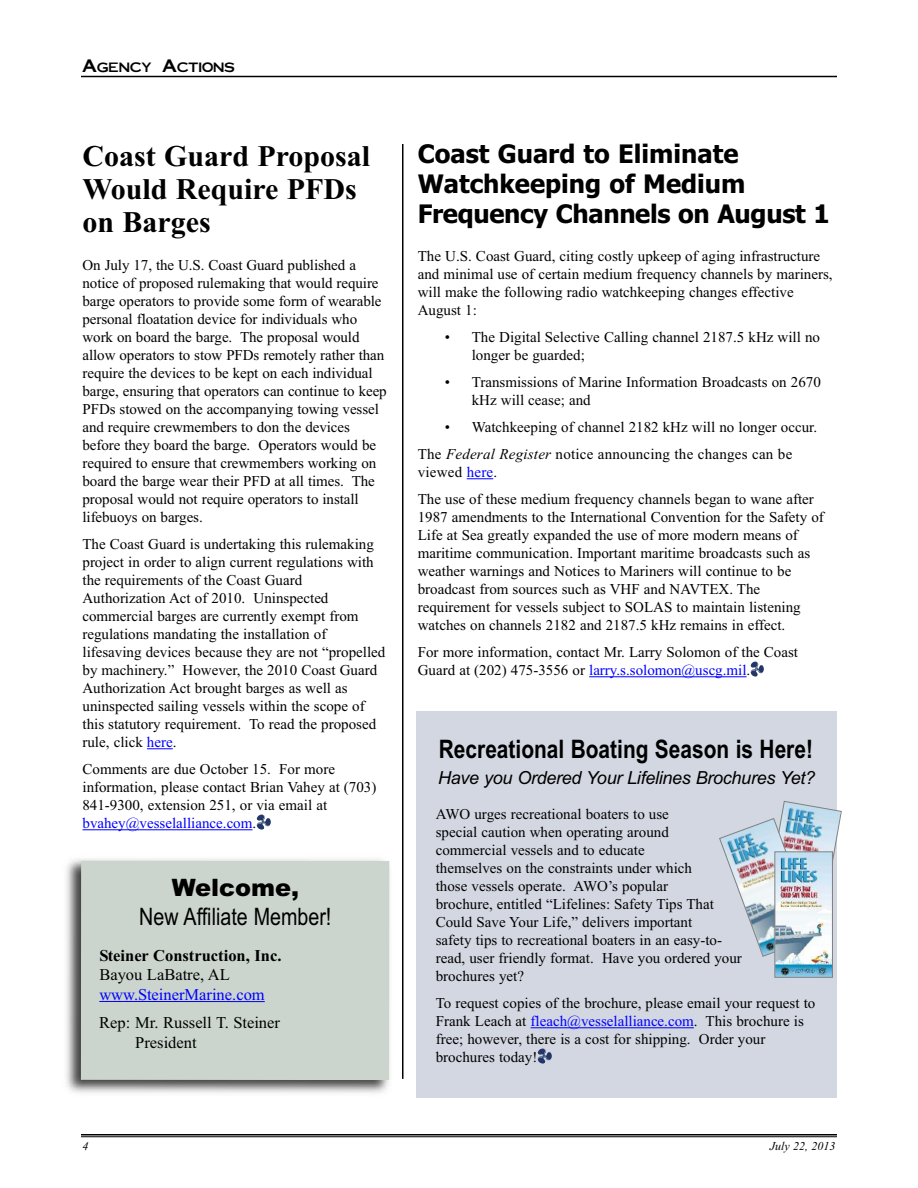
<style>
.page{position:relative;width:918px;height:1188px;background:#fff}
.page>*{position:absolute;margin:0;border:0;box-sizing:border-box;transform-origin:0 0}
.t1{font:700 30px/33px "Times New Roman";color:#000}
.t2{font:700 25.5px/30px "Tahoma";color:#000}
.t3{font:700 25.5px "Arial Narrow";color:#000}
.t4{font:24px "Arial Narrow";color:#000}
.t5{font:900 24px "Arial";color:#000}
.t6{font:italic 18px "Arial";letter-spacing:-.015em;color:#000}
.t7{font:16.5px/19.5px "Times New Roman";color:#000}
.t8{font:700 16.5px "Times New Roman";color:#000}
.t9{font:16.5px "Times New Roman";color:#00f}
.t10{font:15px/18px "Times New Roman";color:#000}
.t11{font:13.5px "Cornerstone";color:#000}
.t12{font:italic 12px "Times New Roman";color:#000}
.s1{font-size:18px}
.s2{color:#00f}
.s3{font-style:italic}
</style>
<div class="page">
<hr style="left:81px;top:76px;width:756px;height:1px;background:#000">
<hr style="left:81px;top:1134px;width:756px;height:2px;background:#000">
<hr style="left:81px;top:1136px;width:756px;height:1px;background:#000">
<div style="left:416px;top:711px;width:421px;height:387px;background:#d3d7e1"></div>
<hr style="left:531px;top:1027px;width:163px;height:1px;background:#00f">
<img style="left:719px;top:800px;width:123px;height:157px">
<img style="left:776px;top:853px;width:55px;height:123px">
<div style="left:774px;top:851px;width:59px;height:127px;border:1px solid #808080"></div>
<svg style="left:467px;top:478px;width:26px;height:1px"></svg>
<hr style="left:589px;top:676px;width:158px;height:1px;background:#00f">
<svg style="left:147px;top:748px;width:26px;height:1px"></svg>
<hr style="left:82px;top:829px;width:170px;height:1px;background:#00f">
<hr style="left:402px;top:144px;width:2px;height:935px;background:#000">
<img style="left:750px;top:662px;width:14px;height:14px">
<img style="left:538px;top:1049px;width:13px;height:14px">
<img style="left:257px;top:815px;width:13px;height:14px">
<img style="left:66px;top:859px;width:324px;height:234px">
<div style="left:81px;top:861px;width:308px;height:219px;background:#cbd4cd"></div>
<hr style="left:99px;top:1001px;width:166px;height:1px;background:#00f">
<p class="t11" style="left:82px;top:60px;width:154px"><span class="s1">A</span>GENCY <span class="s1">A</span>CTIONS</p>
<h1 class="t1" style="left:82px;top:139px;width:289px">Coast Guard Proposal<br>Would Require PFDs on Barges</h1>
<p class="t10" style="left:82px;top:256px;width:306px">On July 17, the U.S. Coast Guard published a notice of proposed rulemaking that would require barge operators to provide some form of wearable personal floatation device for individuals who work on board the barge. The proposal would allow operators to stow PFDs remotely rather than require the devices to be kept on each individual barge, ensuring that operators can continue to keep PFDs stowed on the accompanying towing vessel and require crewmembers to don the devices before they board the barge. Operators would be required to ensure that crewmembers working on board the barge wear their PFD at all times. The proposal would not require operators to install lifebuoys on barges.</p>
<p class="t10" style="left:82px;top:535px;width:304px">The Coast Guard is undertaking this rulemaking project in order to align current regulations with the requirements of the Coast Guard Authorization Act of 2010. Uninspected commercial barges are currently exempt from regulations mandating the installation of lifesaving devices because they are not “propelled by machinery.” However, the 2010 Coast Guard Authorization Act brought barges as well as uninspected sailing vessels within the scope of this statutory requirement. To read the proposed rule, click <span class="s2">here</span>.</p>
<p class="t10" style="left:82px;top:760px;width:295px">Comments are due October 15. For more information, please contact Brian Vahey at (703)<br>841-9300, extension 251, or via email at <span class="s2">bvahey@vesselalliance.com</span>.</p>
<h3 class="t5" style="left:172px;top:874px;width:129px">Welcome,</h3>
<h3 class="t4" style="left:139px;top:903px;width:194px">New Affiliate Member!</h3>
<p class="t8" style="left:99px;top:945px;width:184px">Steiner Construction, Inc.</p>
<p class="t7" style="left:99px;top:965px;width:132px">Bayou LaBatre, AL</p>
<p class="t9" style="left:99px;top:984px;width:167px">www.SteinerMarine.com</p>
<p class="t7" style="left:135px;top:1013px;width:146px;text-indent:-36px">Rep: Mr. Russell T. Steiner<br>President</p>
<h2 class="t2" style="left:418px;top:140px;width:413px">Coast Guard to Eliminate<br>Watchkeeping of Medium<br>Frequency Channels on August 1</h2>
<p class="t10" style="left:418px;top:247px;width:416px">The U.S. Coast Guard, citing costly upkeep of aging infrastructure and minimal use of certain medium frequency channels by mariners, will make the following radio watchkeeping changes effective August 1:</p>
<p class="t10" style="left:472px;top:328px;width:350px;text-indent:-27px">• The Digital Selective Calling channel 2187.5 kHz will no longer be guarded;</p>
<p class="t10" style="left:472px;top:373px;width:351px;text-indent:-27px">• Transmissions of Marine Information Broadcasts on 2670 kHz will cease; and</p>
<p class="t10" style="left:418px;top:413px;width:401px;line-height:27px;text-indent:27px">• Watchkeeping of channel 2182 kHz will no longer occur.<br>The <span class="s3">Federal Register</span> notice announcing the changes can be</p>
<p class="t10" style="left:418px;top:458px;width:398px;line-height:27px">viewed <span class="s2">here</span>.<br>The use of these medium frequency channels began to wane after</p>
<p class="t10" style="left:418px;top:508px;width:408px">1987 amendments to the International Convention for the Safety of Life at Sea greatly expanded the use of more modern means of maritime communication. Important maritime broadcasts such as weather warnings and Notices to Mariners will continue to be broadcast from sources such as VHF and NAVTEX. The requirement for vessels subject to SOLAS to maintain listening watches on channels 2182 and 2187.5 kHz remains in effect.</p>
<p class="t10" style="left:418px;top:643px;width:382px">For more information, contact Mr. Larry Solomon of the Coast<br>Guard at (202) 475-3556 or <span class="s2">larry.s.solomon@uscg.mil</span>.</p>
<h2 class="t3" style="left:439px;top:734px;width:376px">Recreational Boating Season is Here!</h2>
<p class="t6" style="left:438px;top:767px;width:379px">Have you Ordered Your Lifelines Brochures Yet?</p>
<p class="t10" style="left:436px;top:805px;width:308px">AWO urges recreational boaters to use<br>special caution when operating around commercial vessels and to educate<br>themselves on the constraints under which<br>those vessels operate. AWO’s popular<br>brochure, entitled “Lifelines: Safety Tips That Could Save Your Life,” delivers important<br>safety tips to recreational boaters in an easy-to&shy;read, user friendly format. Have you ordered your brochures yet?</p>
<p class="t10" style="left:436px;top:994px;width:381px">To request copies of the brochure, please email your request to Frank Leach at <span class="s2">fleach@vesselalliance.com</span>. This brochure is free; however, there is a cost for shipping. Order your brochures today!</p>
<p class="t12" style="left:82px;top:1139px;width:7px">4</p>
<p class="t12" style="left:770px;top:1139px;width:67px">July 22, 2013</p>
</div>
